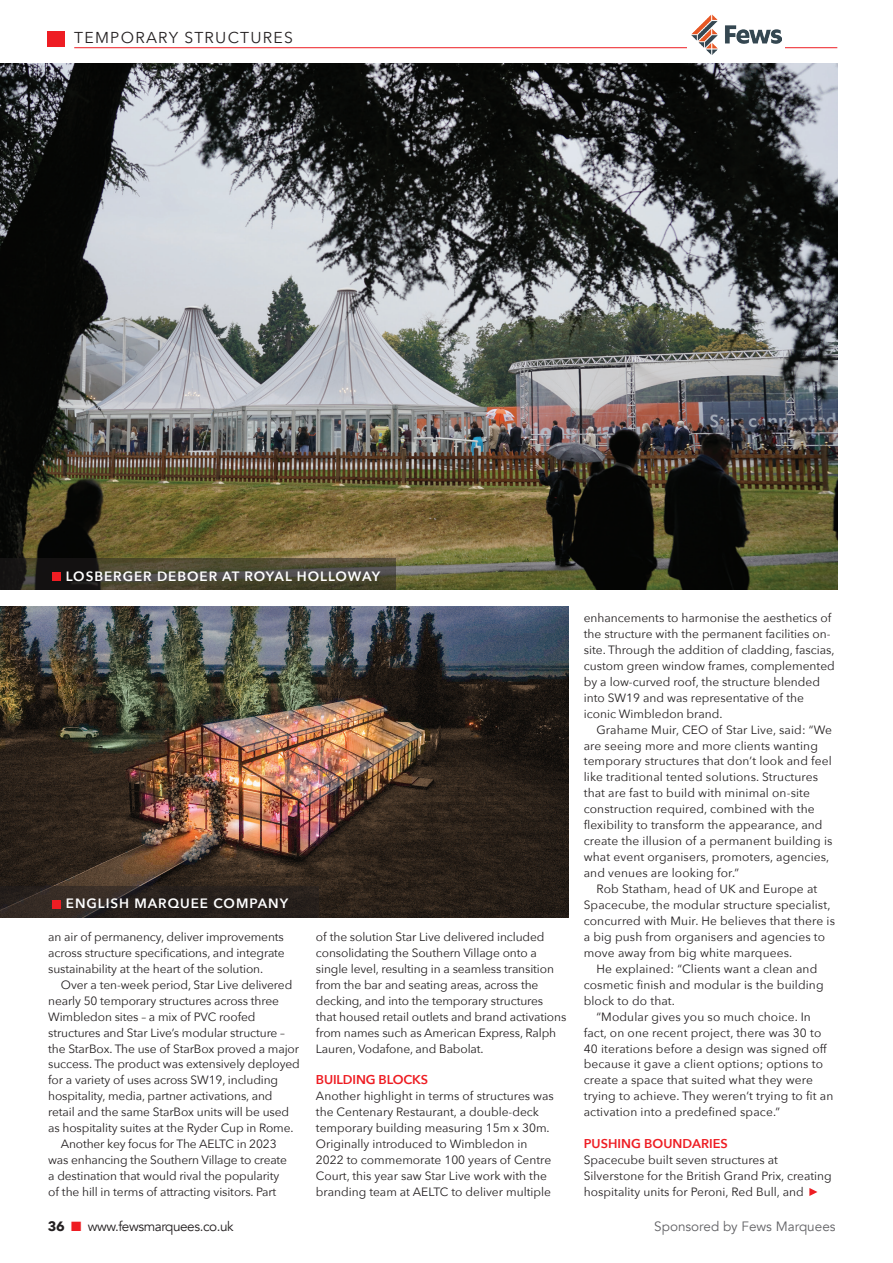
<style>
.page{position:relative;width:893px;height:1263px;background:#fff}
.page>*{position:absolute;margin:0;border:0;box-sizing:border-box;transform-origin:0 0}
.t1{font:15.75px "Avenir Next";letter-spacing:.08em;color:#231f20}
.crosshead{font:600 13.5px "Avenir Next";letter-spacing:.07em;color:#fff}
.t2{font:13.5px "Avenir";letter-spacing:-.03em;color:#231f20}
.t3{font:13.5px "Avenir";color:#636366}
.crosshead-2{font:600 12.75px "Avenir Next";letter-spacing:.005em;color:#ee1d23}
.standout_body_copy{font:12px/15.9px "Avenir Next";color:#231f20}
.s1{font-family:"Avenir Next";font-weight:700}
.s2{color:#ee1d23}
</style>
<div class="page">
<hr style="left:74px;top:47px;width:763px;height:1px;background:#ee1d23">
<div style="left:48px;top:31px;width:17px;height:16px;background:#ee1d23"></div>
<div style="left:687px;top:11px;width:97px;height:46px;background:#fff"></div>
<img style="left:691px;top:14px;width:90px;height:41px">
<svg style="left:809px;top:1188px;width:8px;height:8px"></svg>
<img style="left:0;top:64px;width:837px;height:525px">
<img style="left:0;top:606px;width:568px;height:311px">
<svg style="left:0;top:558px;width:395px;height:32px;background:#403d2e"></svg>
<div style="left:52px;top:572px;width:9px;height:9px;background:#ee1d23"></div>
<svg style="left:0;top:885px;width:319px;height:32px;background:#2b231f"></svg>
<div style="left:52px;top:900px;width:9px;height:8px;background:#ee1d23"></div>
<h1 class="t1" style="left:74px;top:24px;width:220px">TEMPORARY STRUCTURES</h1>
<p class="crosshead" style="left:66px;top:564px;width:316px">LOSBERGER DEBOER AT ROYAL HOLLOWAY</p>
<p class="crosshead" style="left:66px;top:892px;width:224px">ENGLISH MARQUEE COMPANY</p>
<p class="standout_body_copy" style="left:48px;top:928px;width:238px;text-align:justify">an air of permanency, deliver improvements across structure specifications, and integrate sustainability at the heart of the solution.</p>
<p class="standout_body_copy" style="left:48px;top:976px;width:253px;text-indent:13px">Over a ten-week period, Star Live delivered nearly 50 temporary structures across three Wimbledon sites – a mix of PVC roofed structures and Star Live’s modular structure – the StarBox. The use of StarBox proved a major success. The product was extensively deployed for a variety of uses across SW19, including hospitality, media, partner activations, and retail and the same StarBox units will be used as hospitality suites at the Ryder Cup in Rome.</p>
<p class="standout_body_copy" style="left:48px;top:1135px;width:240px;text-indent:13px">Another key focus for The AELTC in 2023 was enhancing the Southern Village to create a destination that would rival the popularity of the hill in terms of attracting visitors. Part</p>
<p class="standout_body_copy" style="left:316px;top:928px;width:252px">of the solution Star Live delivered included consolidating the Southern Village onto a single level, resulting in a seamless transition from the bar and seating areas, across the decking, and into the temporary structures that housed retail outlets and brand activations from names such as American Express, Ralph Lauren, Vodafone, and Babolat.</p>
<p class="crosshead-2" style="left:316px;top:1069px;width:114px">BUILDING BLOCKS</p>
<p class="standout_body_copy" style="left:316px;top:1088px;width:239px">Another highlight in terms of structures was the Centenary Restaurant, a double-deck temporary building measuring 15m x 30m.<br>Originally introduced to Wimbledon in 2022 to commemorate 100 years of Centre Court, this year saw Star Live work with the branding team at AELTC to deliver multiple</p>
<p class="standout_body_copy" style="left:584px;top:609px;width:253px">enhancements to harmonise the aesthetics of the structure with the permanent facilities on&shy;site. Through the addition of cladding, fascias, custom green window frames, complemented by a low-curved roof, the structure blended into SW19 and was representative of the iconic Wimbledon brand.</p>
<p class="standout_body_copy" style="left:584px;top:721px;width:250px;text-indent:13px">Grahame Muir, CEO of Star Live, said: “We are seeing more and more clients wanting temporary structures that don’t look and feel like traditional tented solutions. Structures that are fast to build with minimal on-site construction required, combined with the flexibility to transform the appearance, and create the illusion of a permanent building is what event organisers, promoters, agencies, and venues are looking for.”</p>
<p class="standout_body_copy" style="left:584px;top:880px;width:253px;text-indent:13px">Rob Statham, head of UK and Europe at Spacecube, the modular structure specialist, concurred with Muir. He believes that there is a big push from organisers and agencies to move away from big white marquees.</p>
<p class="standout_body_copy" style="left:584px;top:960px;width:241px;text-indent:13px">He explained: “Clients want a clean and cosmetic finish and modular is the building block to do that.</p>
<p class="standout_body_copy" style="left:584px;top:1008px;width:251px;text-indent:13px">“Modular gives you so much choice. In fact, on one recent project, there was 30 to 40 iterations before a design was signed off because it gave a client options; options to create a space that suited what they were trying to achieve. They weren’t trying to fit an activation into a predefined space.”</p>
<p class="crosshead-2" style="left:584px;top:1133px;width:146px">PUSHING BOUNDARIES</p>
<p class="standout_body_copy" style="left:584px;top:1151px;width:250px">Spacecube built seven structures at<br>Silverstone for the British Grand Prix, creating hospitality units for Peroni, Red Bull, and</p>
<p class="t2" style="left:48px;top:1218px;width:187px"><span class="s1">36</span> <span class="s2">■</span> www.fewsmarquees.co.uk</p>
<p class="t3" style="left:654px;top:1218px;width:183px">Sponsored by Fews Marquees</p>
</div>
